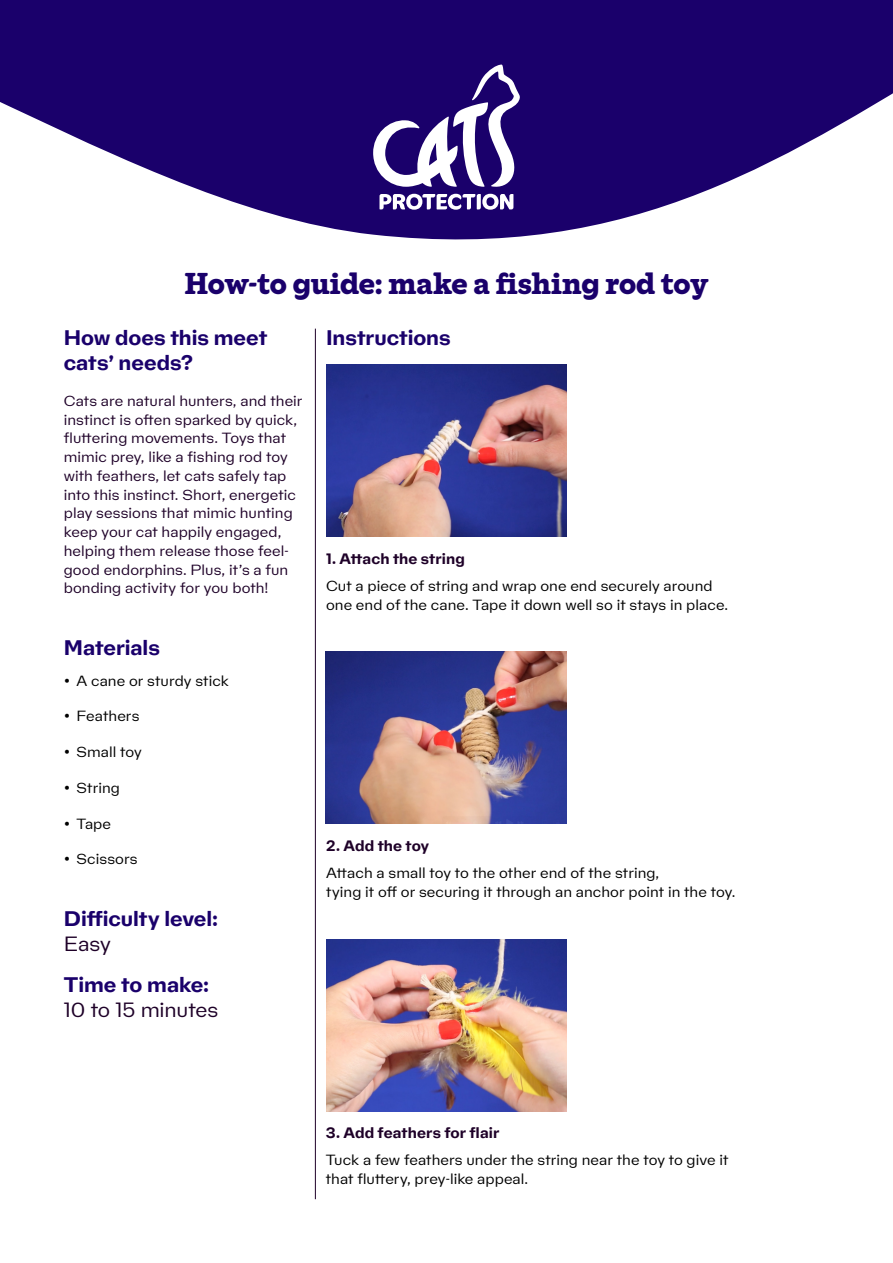
<style>
.page{position:relative;width:893px;height:1263px;background:#fff}
.page>*{position:absolute;margin:0;border:0;box-sizing:border-box;transform-origin:0 0}
.t1{font:30px "Cats Headline";letter-spacing:-.01em;color:#1a006b}
.t2{font:21px/24.8px "Na N Metrify C Std Bld";color:#1a006b}
.t3{font:300 21px "Na N Metrify C Std";letter-spacing:-.005em;color:#1e0028}
.t4{font:300 15px/18.8px "Na N Metrify C Std";letter-spacing:.005em;color:#000}
.t5{font:300 15px/18.8px "Na N Metrify C Std";letter-spacing:.005em;color:#1e0028}
.t6{font:15px "Na N Metrify C Std Bld";letter-spacing:.005em;color:#1e0028}
</style>
<div class="page">
<svg style="left:0;top:0;width:893px;height:240px;fill:#1a006b"></svg>
<img style="left:326px;top:364px;width:241px;height:172px">
<img style="left:326px;top:652px;width:241px;height:172px">
<img style="left:326px;top:939px;width:241px;height:172px">
<hr style="left:315px;top:329px;width:1px;height:870px;background:#1e0028">
<svg style="left:373px;top:65px;width:147px;height:145px"></svg>
<h1 class="t1" style="left:184px;top:260px;width:526px">How-to guide: make a fishing rod toy</h1>
<h2 class="t2" style="left:64px;top:325px;width:205px">How does this meet cats’ needs?</h2>
<p class="t5" style="left:64px;top:391px;width:240px">Cats are natural hunters, and their instinct is often sparked by quick, fluttering movements. Toys that mimic prey, like a fishing rod toy with feathers, let cats safely tap into this instinct. Short, energetic play sessions that mimic hunting keep your cat happily engaged, helping them release those feel&shy;good endorphins. Plus, it’s a fun bonding activity for you both!</p>
<h2 class="t2" style="left:64px;top:635px;width:98px">Materials</h2>
<p class="t4" style="left:64px;top:671px;width:167px">• A cane or sturdy stick</p>
<p class="t4" style="left:64px;top:706px;width:77px">• Feathers</p>
<p class="t4" style="left:64px;top:742px;width:80px">• Small toy</p>
<p class="t4" style="left:64px;top:778px;width:58px">• String</p>
<p class="t4" style="left:64px;top:814px;width:49px">• Tape</p>
<p class="t4" style="left:64px;top:849px;width:75px">• Scissors</p>
<h2 class="t2" style="left:64px;top:906px;width:156px">Difficulty level:</h2>
<h2 class="t3" style="left:64px;top:928px;width:49px">Easy</h2>
<h2 class="t2" style="left:64px;top:972px;width:147px">Time to make:</h2>
<h2 class="t3" style="left:64px;top:994px;width:156px">10 to 15 minutes</h2>
<h2 class="t2" style="left:326px;top:325px;width:126px">Instructions</h2>
<p class="t6" style="left:326px;top:546px;width:140px">1. Attach the string</p>
<p class="t4" style="left:326px;top:576px;width:404px">Cut a piece of string and wrap one end securely around one end of the cane. Tape it down well so it stays in place.</p>
<p class="t6" style="left:326px;top:834px;width:104px">2. Add the toy</p>
<p class="t4" style="left:326px;top:863px;width:411px">Attach a small toy to the other end of the string,<br>tying it off or securing it through an anchor point in the toy.</p>
<p class="t6" style="left:326px;top:1121px;width:175px">3. Add feathers for flair</p>
<p class="t4" style="left:326px;top:1151px;width:404px">Tuck a few feathers under the string near the toy to give it that fluttery, prey-like appeal.</p>
</div>
